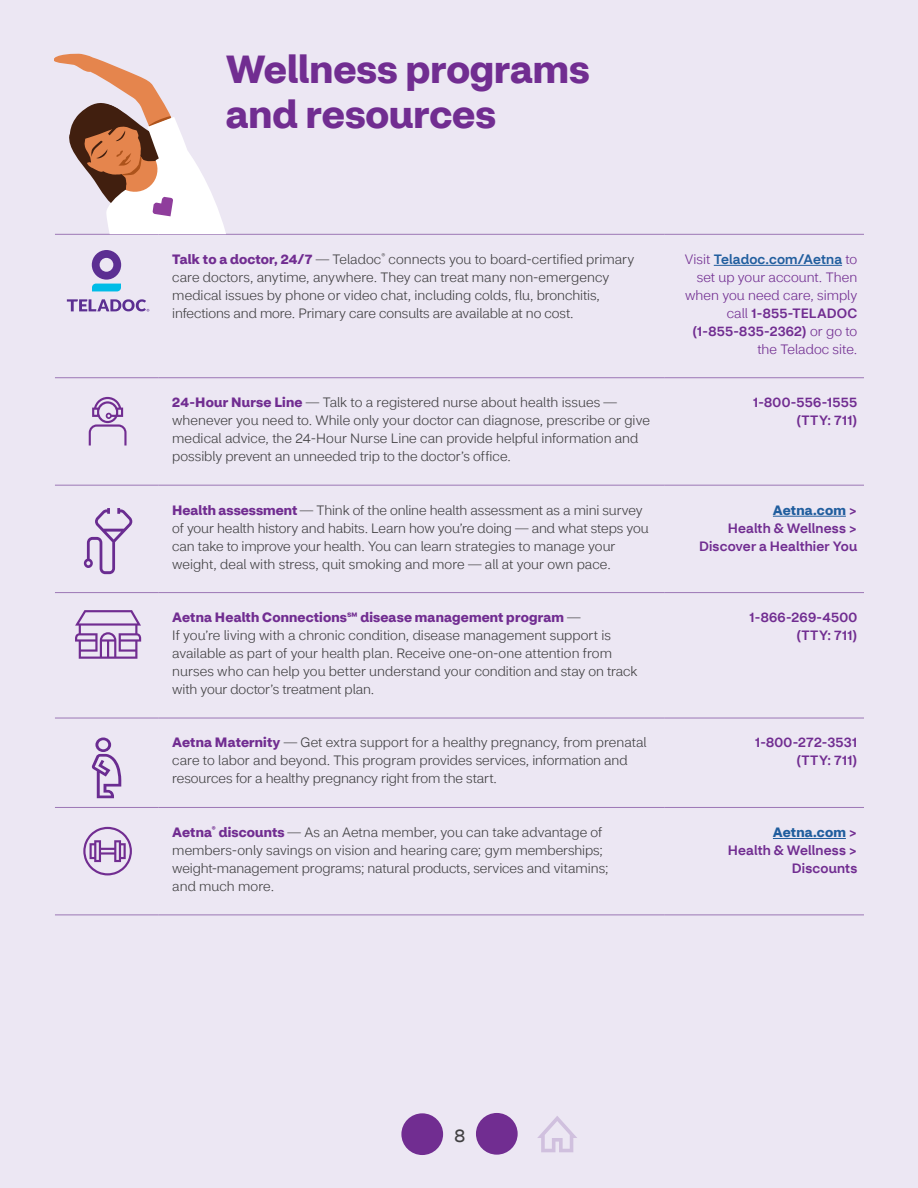
<style>
.page{position:relative;width:918px;height:1188px;background:#ece7f3}
.page>*{position:absolute;margin:0;border:0;box-sizing:border-box;transform-origin:0 0}
.t1{font:700 39px/45px "CVS Health Sans";color:#712d91}
.t2{font:18px "CVS Health Sans";color:#414042}
.t3{font:300 13.5px/18px "CVS Health Sans";color:#414042}
.t4{font:500 13.5px/18px "CVS Health Sans";letter-spacing:.015em;color:#712d91;text-align:right}
.t5{font:300 13.5px/18px "CVS Health Sans";color:#712d91;text-align:right}
.s1{font-weight:700;color:#712d91}
.s2{font-weight:500;color:#215e9e}
.s3{font-weight:500}
.s4{font-weight:700;color:#215e9e}
</style>
<div class="page">
<hr style="left:55px;top:234px;width:104px;height:1px;background:#9c77b5">
<hr style="left:159px;top:234px;width:505px;height:1px;background:#9c77b5">
<hr style="left:664px;top:234px;width:200px;height:1px;background:#9c77b5">
<hr style="left:55px;top:718px;width:104px;height:1px;background:#9c77b5">
<hr style="left:159px;top:718px;width:505px;height:1px;background:#9c77b5">
<hr style="left:664px;top:718px;width:200px;height:1px;background:#9c77b5">
<hr style="left:55px;top:592px;width:104px;height:1px;background:#9c77b5">
<hr style="left:159px;top:592px;width:505px;height:1px;background:#9c77b5">
<hr style="left:664px;top:592px;width:200px;height:1px;background:#9c77b5">
<hr style="left:55px;top:485px;width:104px;height:1px;background:#9c77b5">
<hr style="left:55px;top:807px;width:104px;height:1px;background:#9c77b5">
<hr style="left:55px;top:377px;width:104px;height:1px;background:#9c77b5">
<hr style="left:55px;top:915px;width:104px;height:1px;background:#9c77b5">
<hr style="left:159px;top:485px;width:505px;height:1px;background:#9c77b5">
<hr style="left:159px;top:807px;width:505px;height:1px;background:#9c77b5">
<hr style="left:159px;top:377px;width:505px;height:1px;background:#9c77b5">
<hr style="left:159px;top:915px;width:505px;height:1px;background:#9c77b5">
<hr style="left:664px;top:485px;width:200px;height:1px;background:#9c77b5">
<hr style="left:664px;top:807px;width:200px;height:1px;background:#9c77b5">
<hr style="left:664px;top:377px;width:200px;height:1px;background:#9c77b5">
<hr style="left:664px;top:915px;width:200px;height:1px;background:#9c77b5">
<svg style="left:92px;top:250px;width:29px;height:41px"></svg>
<svg style="left:67px;top:299px;width:82px;height:13px"></svg>
<hr style="left:714px;top:265px;width:128px;height:1px;background:#215e9e">
<hr style="left:773px;top:516px;width:73px;height:1px;background:#215e9e">
<hr style="left:773px;top:838px;width:73px;height:1px;background:#215e9e">
<svg style="left:89px;top:397px;width:38px;height:49px"></svg>
<svg style="left:84px;top:508px;width:48px;height:66px"></svg>
<svg style="left:75px;top:610px;width:66px;height:49px"></svg>
<svg style="left:92px;top:738px;width:29px;height:60px"></svg>
<svg style="left:83px;top:827px;width:49px;height:48px"></svg>
<div style="left:476px;top:1113px;width:42px;height:42px;background:#712d91;border-radius:50%"></div>
<div style="left:401px;top:1113px;width:42px;height:42px;background:#712d91;border-radius:50%"></div>
<svg style="left:537px;top:1116px;width:40px;height:36px"></svg>
<svg style="left:54px;top:53px;width:172px;height:181px"></svg>
<h2 class="t1" style="left:226px;top:47px;width:365px">Wellness programs and resources</h2>
<p class="t3" style="left:172px;top:250px;width:464px"><span class="s1">Talk to a doctor, 24/7</span> — Teladoc<sup>®</sup> connects you to board-certified primary care doctors, anytime, anywhere. They can treat many non-emergency medical issues by phone or video chat, including colds, flu, bronchitis, infections and more. Primary care consults are available at no cost.</p>
<p class="t5" style="left:685px;top:250px;width:174px">Visit <span class="s2">Teladoc.com/Aetna</span> to set up your account. Then when you need care, simply call <span class="s3">1-855-TELADOC (1-855-835-2362)</span> or go to the Teladoc site.</p>
<p class="t3" style="left:172px;top:393px;width:479px"><span class="s1">24-Hour Nurse Line</span> — Talk to a registered nurse about health issues — whenever you need to. While only your doctor can diagnose, prescribe or give medical advice, the 24-Hour Nurse Line can provide helpful information and possibly prevent an unneeded trip to the doctor’s office.</p>
<p class="t4" style="left:753px;top:393px;width:106px">1-800-556-1555 (TTY: 711)</p>
<p class="t3" style="left:172px;top:501px;width:478px"><span class="s1">Health assessment</span> — Think of the online health assessment as a mini survey of your health history and habits. Learn how you’re doing — and what steps you can take to improve your health. You can learn strategies to manage your weight, deal with stress, quit smoking and more — all at your own pace.</p>
<p class="t4" style="left:699px;top:501px;width:160px"><span class="s4">Aetna.com</span> &gt;<br>Health &amp; Wellness &gt;<br>Discover a Healthier You</p>
<p class="t3" style="left:172px;top:608px;width:467px"><span class="s1">Aetna Health Connections℠ disease management program</span> —<br>If you’re living with a chronic condition, disease management support is available as part of your health plan. Receive one-on-one attention from nurses who can help you better understand your condition and stay on track with your doctor’s treatment plan.</p>
<p class="t4" style="left:749px;top:608px;width:109px">1-866-269-4500 (TTY: 711)</p>
<p class="t3" style="left:172px;top:734px;width:476px"><span class="s1">Aetna Maternity</span> — Get extra support for a healthy pregnancy, from prenatal care to labor and beyond. This program provides services, information and resources for a healthy pregnancy right from the start.</p>
<p class="t4" style="left:755px;top:734px;width:104px">1-800-272-3531 (TTY: 711)</p>
<p class="t3" style="left:172px;top:823px;width:438px"><span class="s1">Aetna</span><sup>®</sup> <span class="s1">discounts</span> — As an Aetna member, you can take advantage of members-only savings on vision and hearing care; gym memberships; weight-management programs; natural products, services and vitamins; and much more.</p>
<p class="t4" style="left:728px;top:823px;width:131px"><span class="s4">Aetna.com</span> &gt;<br>Health &amp; Wellness &gt;<br>Discounts</p>
<h2 class="t2" style="left:454px;top:1124px;width:12px">8</h2>
</div>
